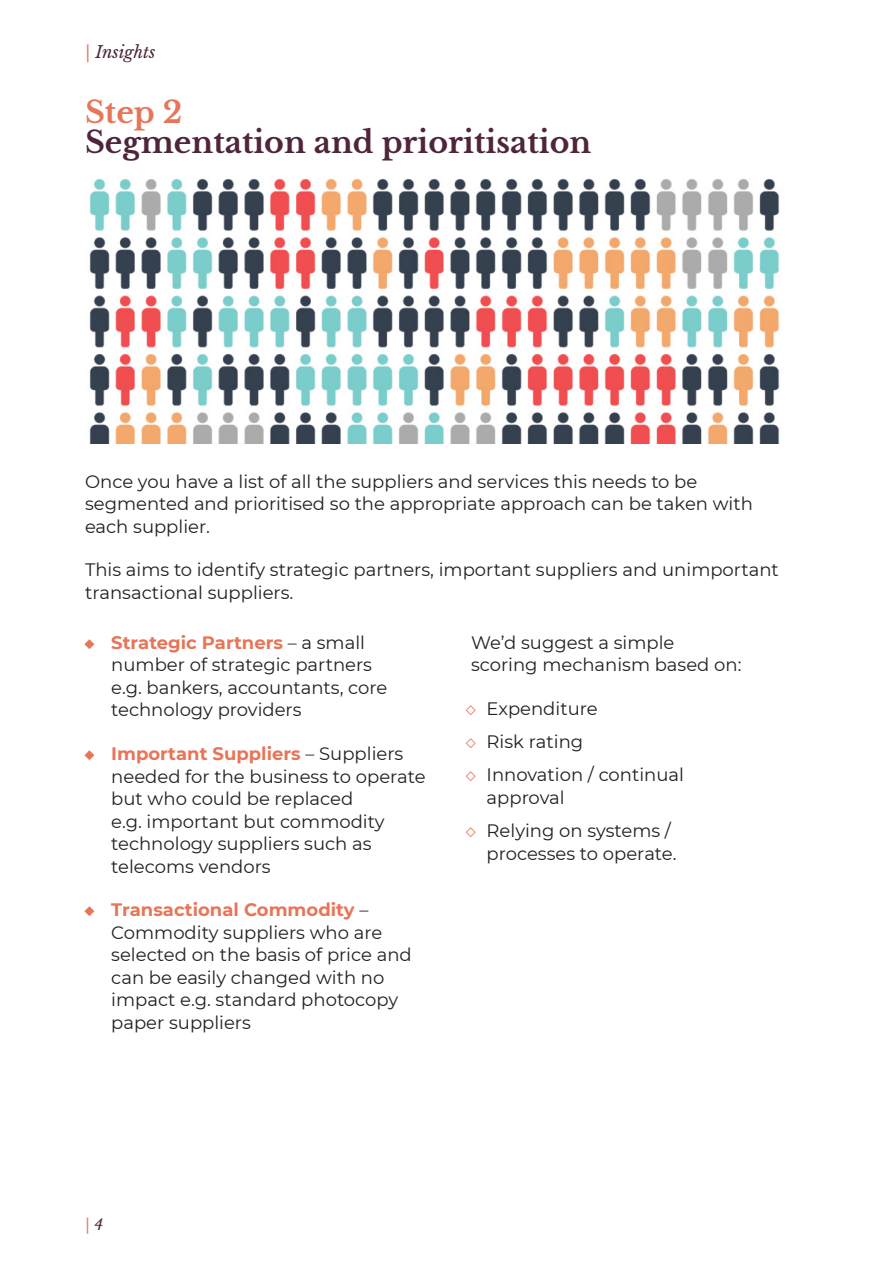
<style>
.page{position:relative;width:893px;height:1263px;background:#fff}
.page>*{position:absolute;margin:0;border:0;box-sizing:border-box;transform-origin:0 0}
.Header_7{font:700 30px/30px "Libre Baskerville";color:#4f253b}
.Paragraph_2{font:18px/22.5px "Montserrat";color:#231f20}
.Section_name{font:italic 16.5px "Libre Baskerville";color:#4f253b}
.Section_name-2{font:italic 15px "Libre Baskerville";color:#e77558}
.s1{color:#e77558}
.s2{font-weight:700;color:#e77558}
.s3{color:#4f253b}
</style>
<div class="page">
<img style="left:89px;top:178px;width:691px;height:265px">
<p class="Section_name" style="left:85px;top:42px;width:72px"><span class="s1">|</span> Insights</p>
<p class="Header_7" style="left:85px;top:97px;width:508px"><span class="s1">Step 2<br></span>Segmentation and prioritisation</p>
<p class="Paragraph_2" style="left:85px;top:469px;width:669px">Once you have a list of all the suppliers and services this needs to be segmented and prioritised so the appropriate approach can be taken with each supplier.</p>
<p class="Paragraph_2" style="left:85px;top:558px;width:695px">This aims to identify strategic partners, important suppliers and unimportant transactional suppliers.</p>
<p class="Paragraph_2" style="left:111px;top:631px;width:278px;text-indent:-27px"><span class="s1">◆</span> <span class="s2">Strategic Partners</span> – a small number of strategic partners e.g. bankers, accountants, core technology providers</p>
<p class="Paragraph_2" style="left:111px;top:742px;width:316px;text-indent:-27px"><span class="s1">◆</span> <span class="s2">Important Suppliers</span> – Suppliers needed for the business to operate but who could be replaced<br>e.g. important but commodity technology suppliers such as telecoms vendors</p>
<p class="Paragraph_2" style="left:111px;top:898px;width:302px;text-indent:-27px"><span class="s1">◆</span> <span class="s2">Transactional Commodity</span> –<br>Commodity suppliers who are selected on the basis of price and can be easily changed with no impact e.g. standard photocopy paper suppliers</p>
<p class="Paragraph_2" style="left:471px;top:631px;width:272px">We’d suggest a simple scoring mechanism based on:</p>
<p class="Paragraph_2" style="left:465px;top:697px;width:134px"><span class="s1">◇</span> Expenditure</p>
<p class="Paragraph_2" style="left:465px;top:730px;width:119px"><span class="s1">◇</span> Risk rating</p>
<p class="Paragraph_2" style="left:487px;top:763px;width:199px;text-indent:-21px"><span class="s1">◇</span> Innovation / continual approval</p>
<p class="Paragraph_2" style="left:487px;top:819px;width:191px;text-indent:-21px"><span class="s1">◇</span> Relying on systems / processes to operate.</p>
<p class="Section_name-2" style="left:85px;top:1215px;width:20px">| <span class="s3">4</span></p>
</div>
